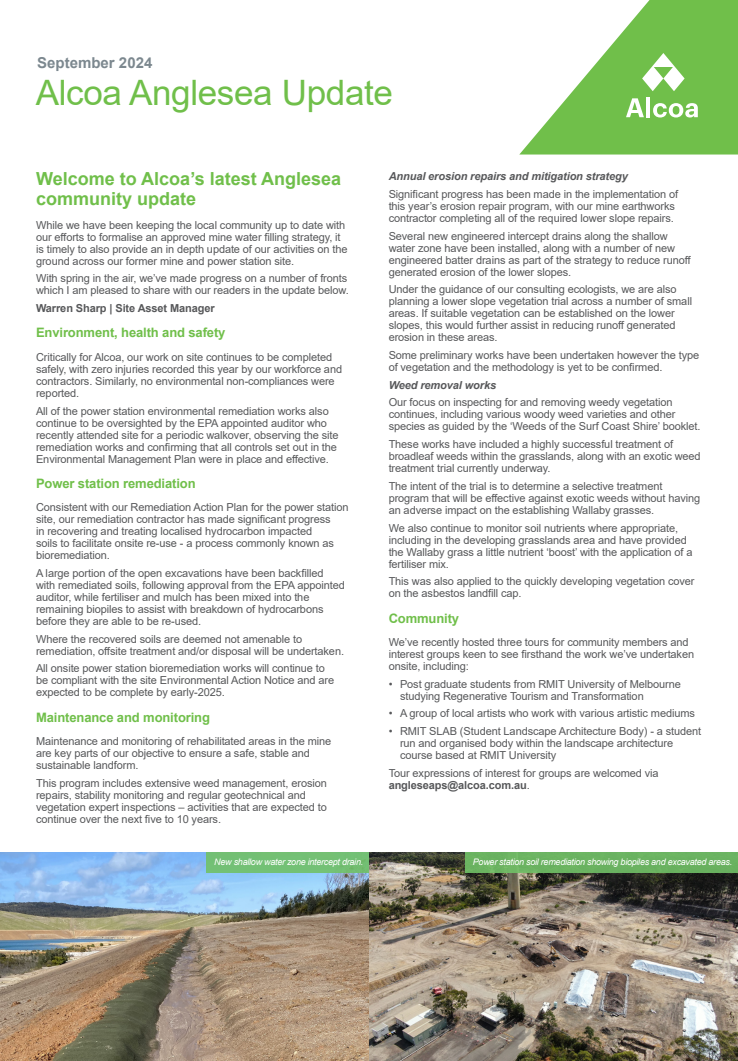
<style>
.page{position:relative;width:738px;height:1061px;background:#fff}
.page>*{position:absolute;margin:0;border:0;box-sizing:border-box;transform-origin:0 0}
.t1{font:35px "Arial";letter-spacing:-.01em;color:#70bf4a}
.Heading{font:700 18px/20px "Arial";color:#70bf4a}
.t2{font:700 15px "Arial";color:#7c888f}
.t3{font:700 13px "Arial";letter-spacing:-.01em;color:#70bf4a}
.t4{font:11px/12px "Arial";letter-spacing:-.01em;color:#57585a}
.t5{font:italic 700 11px "Arial";letter-spacing:-.01em;color:#57585a}
.t6{font:700 11px "Arial";letter-spacing:-.01em;color:#57585a}
.t7{font:italic 9px "Arial";letter-spacing:-.03em;color:#fff}
.s1{font-weight:700}
</style>
<div class="page">
<svg style="left:520px;top:0;width:217px;height:154px;fill:#70bf4a"></svg>
<svg style="left:625px;top:98px;width:18px;height:19px"></svg>
<svg style="left:645px;top:97px;width:4px;height:20px"></svg>
<svg style="left:652px;top:103px;width:45px;height:14px"></svg>
<svg style="left:641px;top:53px;width:43px;height:38px"></svg>
<img style="left:0;top:852px;width:737px;height:208px">
<div style="left:206px;top:852px;width:163px;height:20px;background:#73c075"></div>
<div style="left:465px;top:852px;width:272px;height:20px;background:#6bb361"></div>
<h3 class="t2" style="left:37px;top:52px;width:117px">September 2024</h3>
<h1 class="t1" style="left:36px;top:69px;width:358px">Alcoa Anglesea Update</h1>
<p class="Heading" style="left:36px;top:169px;width:306px">Welcome to Alcoa’s latest Anglesea community update</p>
<p class="t4" style="left:36px;top:219px;width:313px">While we have been keeping the local community up to date with our efforts to formalise an approved mine water filling strategy, it is timely to also provide an in depth update of our activities on the ground across our former mine and power station site.</p>
<p class="t4" style="left:36px;top:272px;width:314px">With spring in the air, we’ve made progress on a number of fronts which I am pleased to share with our readers in the update below.</p>
<p class="t6" style="left:36px;top:300px;width:180px">Warren Sharp | Site Asset Manager</p>
<p class="t3" style="left:36px;top:323px;width:191px">Environment, health and safety</p>
<p class="t4" style="left:36px;top:351px;width:307px">Critically for Alcoa, our work on site continues to be completed safely, with zero injuries recorded this year by our workforce and contractors. Similarly, no environmental non-compliances were reported.</p>
<p class="t4" style="left:36px;top:404px;width:304px">All of the power station environmental remediation works also continue to be oversighted by the EPA appointed auditor who recently attended site for a periodic walkover, observing the site remediation works and confirming that all controls set out in the Environmental Management Plan were in place and effective.</p>
<p class="t3" style="left:36px;top:474px;width:161px">Power station remediation</p>
<p class="t4" style="left:36px;top:501px;width:314px">Consistent with our Remediation Action Plan for the power station site, our remediation contractor has made significant progress<br>in recovering and treating localised hydrocarbon impacted<br>soils to facilitate onsite re-use - a process commonly known as bioremediation.</p>
<p class="t4" style="left:36px;top:567px;width:310px">A large portion of the open excavations have been backfilled with remediated soils, following approval from the EPA appointed auditor, while fertiliser and mulch has been mixed into the remaining biopiles to assist with breakdown of hydrocarbons before they are able to be re-used.</p>
<p class="t4" style="left:36px;top:632px;width:309px">Where the recovered soils are deemed not amenable to remediation, offsite treatment and/or disposal will be undertaken.</p>
<p class="t4" style="left:36px;top:662px;width:299px">All onsite power station bioremediation works will continue to be compliant with the site Environmental Action Notice and are expected to be complete by early-2025.</p>
<p class="t3" style="left:36px;top:708px;width:175px">Maintenance and monitoring</p>
<p class="t4" style="left:36px;top:735px;width:296px">Maintenance and monitoring of rehabilitated areas in the mine are key parts of our objective to ensure a safe, stable and sustainable landform.</p>
<p class="t4" style="left:36px;top:776px;width:292px">This program includes extensive weed management, erosion repairs, stability monitoring and regular geotechnical and vegetation expert inspections – activities that are expected to continue over the next five to 10 years.</p>
<p class="t5" style="left:388px;top:169px;width:240px">Annual erosion repairs and mitigation strategy</p>
<p class="t4" style="left:388px;top:188px;width:291px">Significant progress has been made in the implementation of this year’s erosion repair program, with our mine earthworks contractor completing all of the required lower slope repairs.</p>
<p class="t4" style="left:388px;top:230px;width:303px">Several new engineered intercept drains along the shallow water zone have been installed, along with a number of new engineered batter drains as part of the strategy to reduce runoff generated erosion of the lower slopes.</p>
<p class="t4" style="left:388px;top:283px;width:305px">Under the guidance of our consulting ecologists, we are also planning a lower slope vegetation trial across a number of small areas. If suitable vegetation can be established on the lower slopes, this would further assist in reducing runoff generated erosion in these areas.</p>
<p class="t4" style="left:388px;top:349px;width:312px">Some preliminary works have been undertaken however the type of vegetation and the methodology is yet to be confirmed.</p>
<p class="t5" style="left:388px;top:377px;width:109px">Weed removal works</p>
<p class="t4" style="left:388px;top:396px;width:313px">Our focus on inspecting for and removing weedy vegetation continues, including various woody weed varieties and other species as guided by the ‘Weeds of the Surf Coast Shire’ booklet.</p>
<p class="t4" style="left:388px;top:438px;width:313px">These works have included a highly successful treatment of broadleaf weeds within the grasslands, along with an exotic weed treatment trial currently underway.</p>
<p class="t4" style="left:388px;top:480px;width:313px">The intent of the trial is to determine a selective treatment program that will be effective against exotic weeds without having an adverse impact on the establishing Wallaby grasses.</p>
<p class="t4" style="left:388px;top:521px;width:305px">We also continue to monitor soil nutrients where appropriate, including in the developing grasslands area and have provided the Wallaby grass a little nutrient ‘boost’ with the application of a fertiliser mix.</p>
<p class="t4" style="left:388px;top:575px;width:307px">This was also applied to the quickly developing vegetation cover on the asbestos landfill cap.</p>
<p class="t3" style="left:388px;top:608px;width:72px">Community</p>
<p class="t4" style="left:388px;top:636px;width:307px">We’ve recently hosted three tours for community members and interest groups keen to see firsthand the work we’ve undertaken onsite, including:</p>
<p class="t4" style="left:399px;top:677px;width:282px;text-indent:-11px">• Post graduate students from RMIT University of Melbourne studying Regenerative Tourism and Transformation</p>
<p class="t4" style="left:388px;top:707px;width:307px">• A group of local artists who work with various artistic mediums</p>
<p class="t4" style="left:399px;top:725px;width:302px;text-indent:-11px">• RMIT SLAB (Student Landscape Architecture Body) - a student run and organised body within the landscape architecture course based at RMIT University</p>
<p class="t4" style="left:388px;top:766px;width:271px">Tour expressions of interest for groups are welcomed via <span class="s1">angleseaps@alcoa.com.au</span>.</p>
<p class="t7" style="left:214px;top:855px;width:150px">New shallow water zone intercept drain.</p>
<p class="t7" style="left:472px;top:855px;width:261px">Power station soil remediation showing biopiles and excavated areas.</p>
</div>
